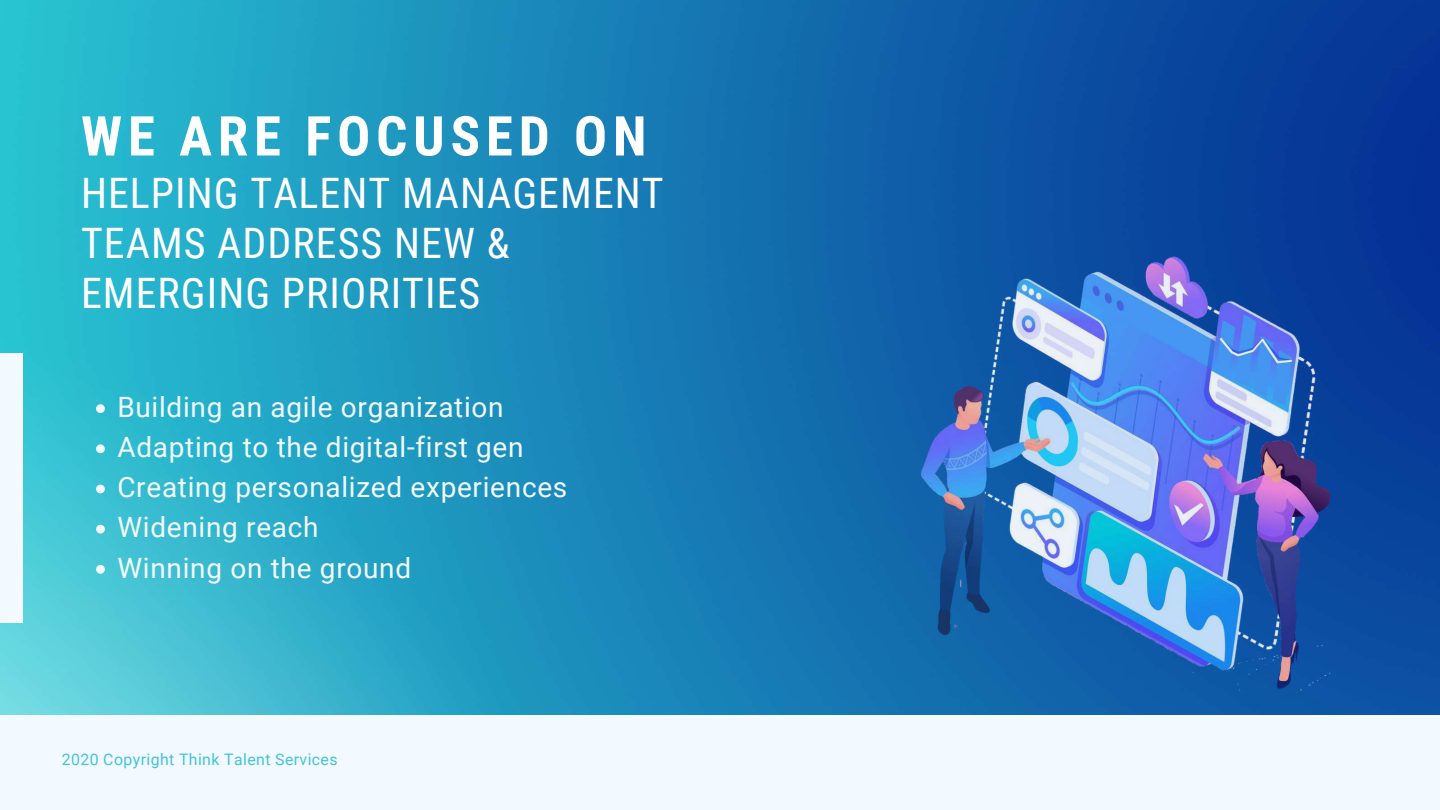
<style>
.page{position:relative;width:1440px;height:810px;background:#f2faff}
.page>*{position:absolute;margin:0;border:0;box-sizing:border-box;transform-origin:0 0}
.t1{font:700 55px "Roboto Condensed";letter-spacing:.105em;color:#fff}
.t2{font:42px/49.6px "Roboto Condensed";letter-spacing:.025em;color:#fff}
.t3{font:28px/40.2px "Roboto";letter-spacing:.025em;color:#f2faff}
.t4{font:15.9px "Roboto";letter-spacing:.025em;color:#43c3dd}
</style>
<div class="page">
<img style="left:0;top:0;width:1440px;height:714px">
<div style="left:0;top:353px;width:23px;height:269px;background:#f2faff"></div>
<svg style="left:96px;top:404px;width:9px;height:9px"></svg>
<svg style="left:96px;top:444px;width:9px;height:9px"></svg>
<svg style="left:96px;top:485px;width:9px;height:8px"></svg>
<svg style="left:96px;top:525px;width:9px;height:9px"></svg>
<svg style="left:96px;top:565px;width:9px;height:9px"></svg>
<img style="left:909px;top:244px;width:450px;height:451px">
<h1 class="t1" style="left:81px;top:105px;width:567px">WE ARE FOCUSED ON</h1>
<h2 class="t2" style="left:81px;top:169px;width:584px">HELPING TALENT MANAGEMENT<br>TEAMS ADDRESS NEW &amp;<br>EMERGING PRIORITIES</h2>
<p class="t3" style="left:117px;top:387px;width:451px">Building an agile organization<br>Adapting to the digital-first gen<br>Creating personalized experiences<br>Widening reach<br>Winning on the ground</p>
<p class="t4" style="left:62px;top:750px;width:277px">2020 Copyright Think Talent Services</p>
</div>
